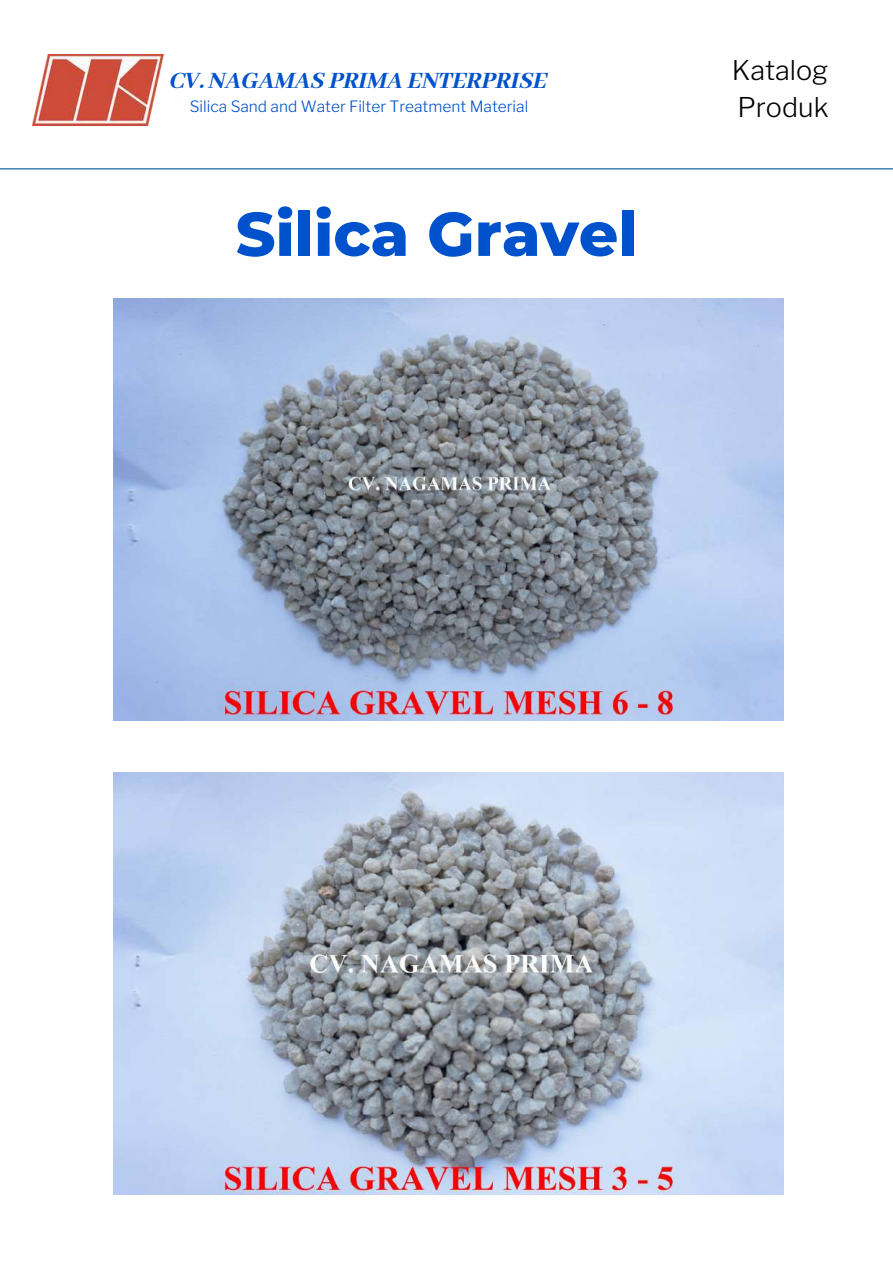
<style>
.page{position:relative;width:893px;height:1264px;background:#fff}
.page>*{position:absolute;margin:0;border:0;box-sizing:border-box;transform-origin:0 0}
.t1{font:800 61.65px "Montserrat";color:#0052cc}
.t2{font:300 27px/37px "Libre Franklin";color:#000}
.t3{font:25.5px "CA Generated";color:#0052cc}
.t4{font:300 15.45px "Libre Franklin";color:#0052cc}
</style>
<div class="page">
<hr style="left:0;top:168px;width:892px;height:1px;background:#00569e">
<img style="left:32px;top:54px;width:132px;height:71px">
<img style="left:114px;top:298px;width:669px;height:422px">
<img style="left:114px;top:773px;width:669px;height:421px">
<h3 class="t3" style="left:170px;top:67px;width:379px">CV. NAGAMAS PRIMA ENTERPRISE</h3>
<p class="t4" style="left:190px;top:97px;width:340px">Silica Sand and Water Filter Treatment Material</p>
<h1 class="t1" style="left:236px;top:196px;width:403px">Silica Gravel</h1>
<h2 class="t2" style="left:731px;top:51px;width:98px">Katalog<br>Produk</h2>
</div>
